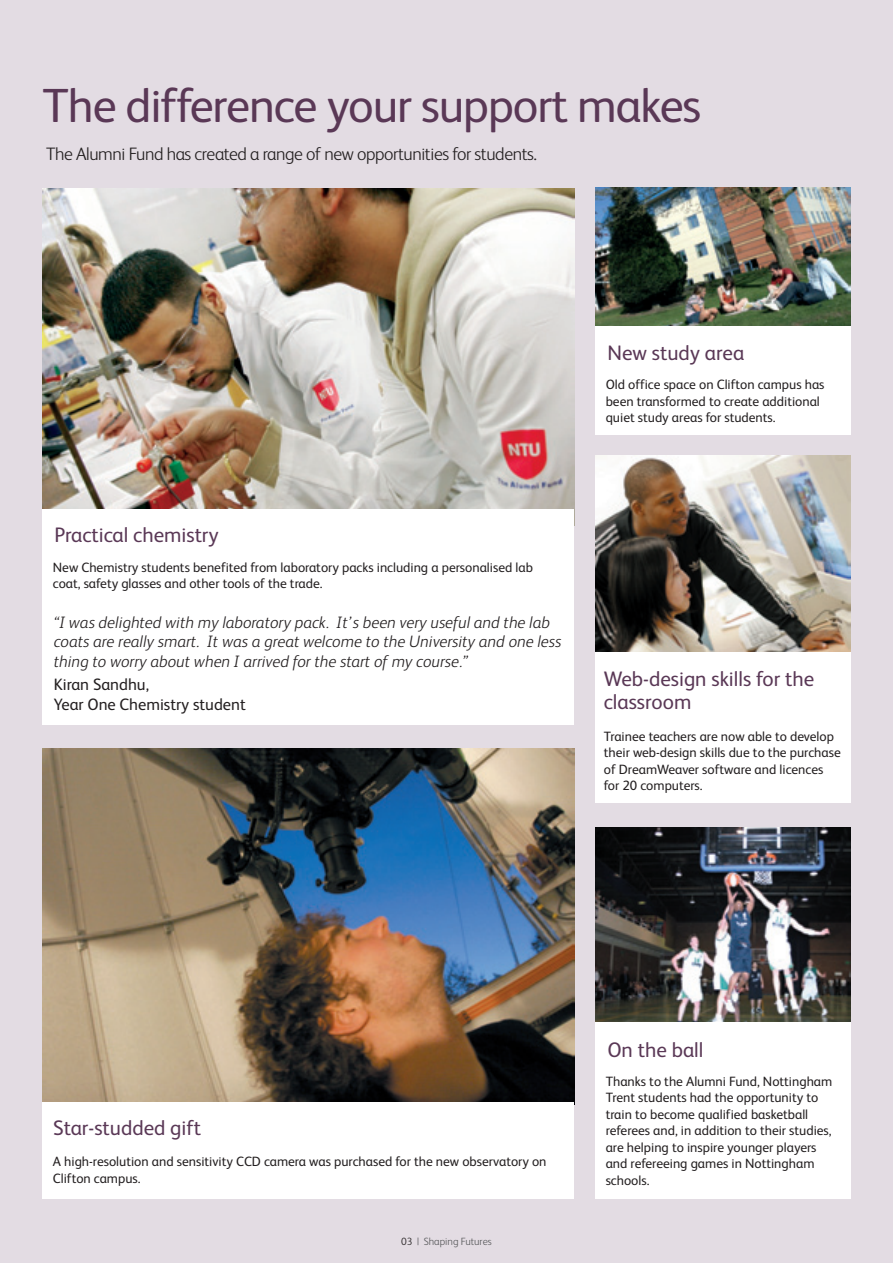
<style>
.page{position:relative;width:893px;height:1263px;background:#e3dce3}
.page>*{position:absolute;margin:0;border:0;box-sizing:border-box;transform-origin:0 0}
.t1{font:48px "FS Albert";letter-spacing:-.025em;color:#5a3856}
.t2{font:21px/22.5px "FS Albert";color:#5a3856}
.t3{font:300 18px "FS Albert";letter-spacing:-.025em;color:#231f20}
.t4{font:italic 300 16.5px/19.5px "FS Albert";color:#231f20}
.t5{font:16.5px/19.5px "FS Albert";color:#231f20}
.t6{font:13.5px/16.5px "FS Albert";color:#231f20}
.t7{font:300 10.5px "FS Albert";color:#57585a}
.s1{color:#231f20}
</style>
<div class="page">
<img style="left:43px;top:748px;width:531px;height:355px">
<img style="left:595px;top:456px;width:255px;height:196px">
<img style="left:43px;top:189px;width:531px;height:321px">
<div style="left:43px;top:511px;width:531px;height:213px;background:#fff"></div>
<div style="left:595px;top:652px;width:255px;height:150px;background:#fff"></div>
<div style="left:43px;top:510px;width:531px;height:42px;background:#fff"></div>
<img style="left:595px;top:828px;width:255px;height:194px">
<div style="left:43px;top:1103px;width:531px;height:95px;background:#fff"></div>
<div style="left:595px;top:1022px;width:255px;height:177px;background:#fff"></div>
<img style="left:595px;top:188px;width:255px;height:138px">
<div style="left:595px;top:326px;width:255px;height:108px;background:#fff"></div>
<h1 class="t1" style="left:43px;top:89px;width:660px">The difference your support makes</h1>
<h3 class="t3" style="left:46px;top:147px;width:492px">The Alumni Fund has created a range of new opportunities for students.</h3>
<h2 class="t2" style="left:55px;top:526px;width:166px">Practical chemistry</h2>
<p class="t6" style="left:53px;top:560px;width:482px">New Chemistry students benefited from laboratory packs including a personalised lab coat, safety glasses and other tools of the trade.</p>
<p class="t4" style="left:54px;top:614px;width:509px">“I was delighted with my laboratory pack. It’s been very useful and the lab coats are really smart. It was a great welcome to the University and one less thing to worry about when I arrived for the start of my course.”</p>
<p class="t5" style="left:54px;top:677px;width:194px">Kiran Sandhu,<br>Year One Chemistry student</p>
<h2 class="t2" style="left:607px;top:344px;width:138px">New study area</h2>
<p class="t6" style="left:606px;top:378px;width:220px">Old office space on Clifton campus has been transformed to create additional quiet study areas for students.</p>
<h2 class="t2" style="left:604px;top:670px;width:212px">Web-design skills for the classroom</h2>
<p class="t6" style="left:604px;top:729px;width:238px">Trainee teachers are now able to develop their web-design skills due to the purchase of DreamWeaver software and licences for 20 computers.</p>
<h2 class="t2" style="left:53px;top:1118px;width:150px">Star-studded gift</h2>
<p class="t6" style="left:53px;top:1155px;width:495px">A high-resolution and sensitivity CCD camera was purchased for the new observatory on<br>Clifton campus.</p>
<p class="t7" style="left:401px;top:1237px;width:92px"><span class="s1">03</span> | Shaping Futures</p>
<h2 class="t2" style="left:607px;top:1040px;width:98px">On the ball</h2>
<p class="t6" style="left:606px;top:1074px;width:228px">Thanks to the Alumni Fund, Nottingham Trent students had the opportunity to train to become qualified basketball referees and, in addition to their studies, are helping to inspire younger players and refereeing games in Nottingham schools.</p>
</div>
